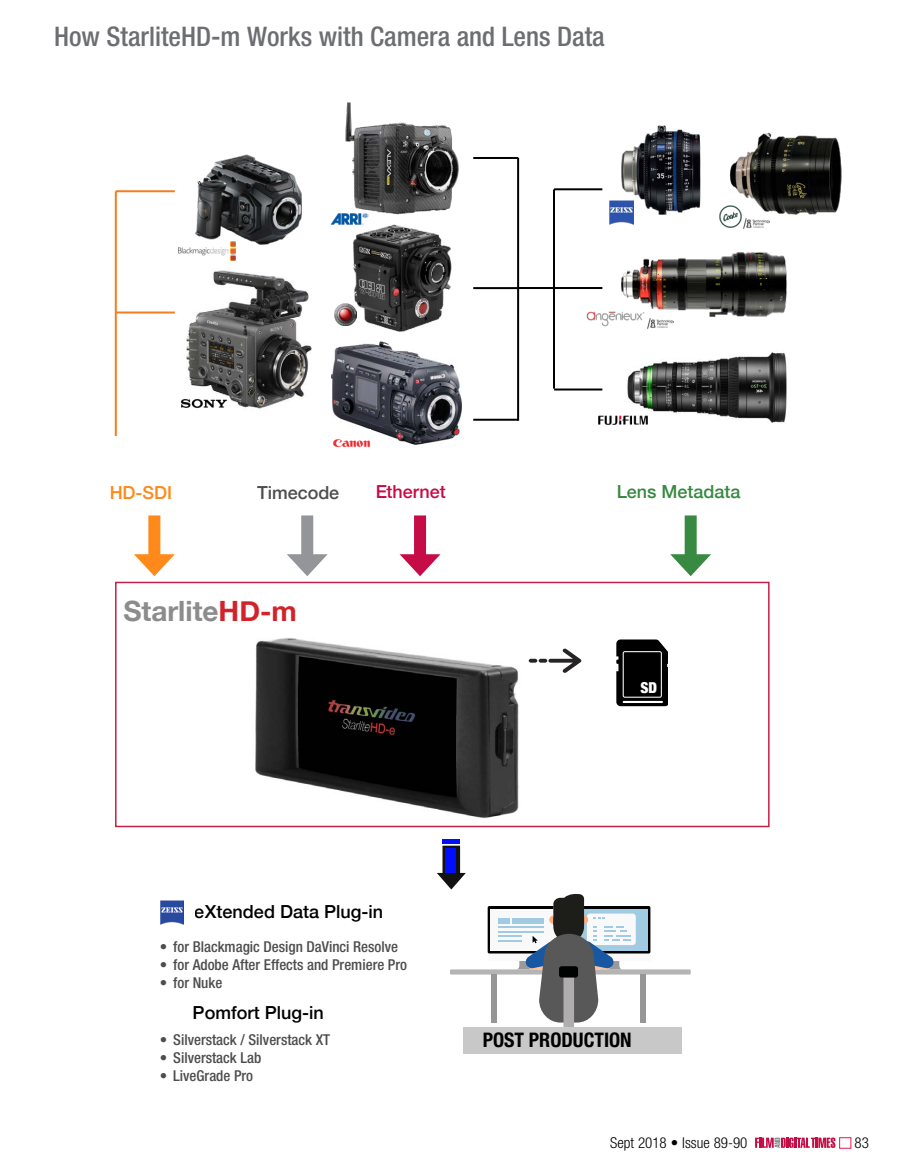
<style>
.page{position:relative;width:905px;height:1175px;background:#fff}
.page>*{position:absolute;margin:0;border:0;box-sizing:border-box;transform-origin:0 0}
.t1{font:700 27.9px "Helvetica Neue";color:#8c8c8c}
.t2{font:500 condensed 27px "Helvetica Neue LT Std";color:#6d6e71}
.t3{font:700 condensed 19.95px "Helvetica Neue";color:#000}
.t4{font:500 18px "Helvetica Neue";color:#000}
.t5{font:500 18px "Helvetica Neue";color:#388941}
.t6{font:500 18px "Helvetica Neue";color:#4d4d4f}
.t7{font:500 18px "Helvetica Neue";color:#c60c46}
.t8{font:500 18px "Helvetica Neue";color:#ff891a}
.t9{font:500 condensed 15px "Helvetica Neue LT Std";color:#4d4d4f}
.t10{font:300 condensed 15px "Helvetica Neue LT Std";color:#000}
.t11{font:900 condensed 15px "Helvetica Neue";color:#fff}
.s1{color:#d2232a}
</style>
<div class="page">
<svg style="left:755px;top:1137px;width:80px;height:10px"></svg>
<div style="left:839px;top:1137px;width:12px;height:11px;border:1px solid #ed174e"></div>
<img style="left:619px;top:352px;width:168px;height:71px">
<img style="left:166px;top:260px;width:166px;height:149px">
<img style="left:332px;top:341px;width:129px;height:104px">
<img style="left:255px;top:638px;width:264px;height:181px">
<img style="left:647px;top:321px;width:26px;height:8px">
<img style="left:743px;top:218px;width:26px;height:11px">
<svg style="left:616px;top:639px;width:51px;height:67px;background:#1c1c1c"></svg>
<img style="left:609px;top:200px;width:24px;height:24px">
<img style="left:587px;top:311px;width:27px;height:16px">
<img style="left:719px;top:205px;width:23px;height:23px">
<img style="left:345px;top:102px;width:114px;height:113px">
<img style="left:614px;top:252px;width:173px;height:69px">
<img style="left:730px;top:132px;width:111px;height:83px">
<img style="left:345px;top:224px;width:107px;height:108px">
<img style="left:195px;top:154px;width:107px;height:91px">
<img style="left:618px;top:125px;width:83px;height:90px">
<img style="left:179px;top:399px;width:50px;height:10px">
<img style="left:334px;top:304px;width:22px;height:22px">
<img style="left:178px;top:241px;width:58px;height:19px">
<img style="left:330px;top:212px;width:39px;height:13px">
<img style="left:332px;top:429px;width:38px;height:19px">
<img style="left:160px;top:901px;width:24px;height:23px">
<div style="left:487px;top:913px;width:80px;height:48px;background:#faf9f9;border-radius:2px"></div>
<div style="left:450px;top:969px;width:240px;height:5px;background:#b5b4b4"></div>
<div style="left:491px;top:974px;width:5px;height:49px;background:#969696"></div>
<div style="left:640px;top:974px;width:6px;height:49px;background:#969696"></div>
<div style="left:487px;top:906px;width:80px;height:47px;background:#000101;border-radius:2px"></div>
<div style="left:490px;top:908px;width:74px;height:42px;background:#faf9f9"></div>
<div style="left:571px;top:913px;width:79px;height:48px;background:#faf9f9;border-radius:2px"></div>
<svg style="left:571px;top:906px;width:79px;height:47px"></svg>
<div style="left:574px;top:908px;width:73px;height:42px;background:#a1cbe3"></div>
<div style="left:587px;top:913px;width:48px;height:32px;background:#faf9f9;border-radius:3px"></div>
<svg style="left:498px;top:894px;width:132px;height:128px"></svg>
<div style="left:563px;top:971px;width:11px;height:64px;background:#afadae"></div>
<div style="left:559px;top:966px;width:19px;height:11px;background:#000101;border-radius:3px"></div>
<div style="left:463px;top:1027px;width:219px;height:27px;background:#c8c8c8"></div>
<hr style="left:473px;top:157px;width:45px;height:2px;background:#000">
<hr style="left:473px;top:287px;width:45px;height:2px;background:#000">
<hr style="left:473px;top:419px;width:45px;height:2px;background:#000">
<hr style="left:554px;top:287px;width:48px;height:2px;background:#000">
<hr style="left:554px;top:388px;width:48px;height:2px;background:#000">
<hr style="left:554px;top:188px;width:48px;height:2px;background:#000">
<hr style="left:518px;top:287px;width:35px;height:2px;background:#000">
<hr style="left:517px;top:158px;width:2px;height:263px;background:#000">
<hr style="left:553px;top:189px;width:2px;height:199px;background:#000">
<svg style="left:528px;top:648px;width:53px;height:25px"></svg>
<svg style="left:437px;top:845px;width:29px;height:44px"></svg>
<hr style="left:442px;top:839px;width:18px;height:4px;background:#000dff">
<div style="left:446px;top:848px;width:10px;height:25px;background:#000dff"></div>
<hr style="left:116px;top:311px;width:59px;height:2px;background:#f57d20">
<hr style="left:116px;top:190px;width:59px;height:2px;background:#f57d20">
<hr style="left:115px;top:191px;width:2px;height:245px;background:#f57d20">
<div style="left:115px;top:581px;width:654px;height:246px;border:1px solid #c62049"></div>
<img style="left:598px;top:416px;width:50px;height:9px">
<div style="left:684px;top:515px;width:12px;height:48px;background:#388941"></div>
<svg style="left:670px;top:554px;width:41px;height:22px"></svg>
<div style="left:414px;top:515px;width:12px;height:48px;background:#c60c46"></div>
<svg style="left:399px;top:554px;width:41px;height:22px"></svg>
<div style="left:301px;top:515px;width:12px;height:48px;background:#939598"></div>
<svg style="left:287px;top:554px;width:41px;height:22px"></svg>
<div style="left:148px;top:515px;width:12px;height:48px;background:#ff891a"></div>
<svg style="left:134px;top:554px;width:41px;height:22px"></svg>
<h2 class="t2" style="left:54px;top:21px;width:552px">How StarliteHD-m Works with Camera and Lens Data</h2>
<p class="t8" style="left:109px;top:478px;width:64px">HD-SDI</p>
<p class="t6" style="left:257px;top:478px;width:84px">Timecode</p>
<p class="t7" style="left:375px;top:477px;width:72px">Ethernet</p>
<p class="t5" style="left:616px;top:477px;width:125px">Lens Metadata</p>
<h1 class="t1" style="left:123px;top:589px;width:175px">Starlite<span class="s1">HD-m</span></h1>
<p class="t11" style="left:640px;top:675px;width:18px">SD</p>
<p class="t4" style="left:195px;top:897px;width:190px">eXtended Data Plug-in</p>
<p class="t9" style="left:160px;top:938px;width:240px">• for Blackmagic Design DaVinci Resolve</p>
<p class="t9" style="left:160px;top:956px;width:249px">• for Adobe After Effects and Premiere Pro</p>
<p class="t9" style="left:160px;top:974px;width:64px">• for Nuke</p>
<p class="t4" style="left:193px;top:998px;width:133px">Pomfort Plug-in</p>
<p class="t9" style="left:160px;top:1030px;width:172px">• Silverstack / Silverstack XT</p>
<p class="t9" style="left:160px;top:1048px;width:103px">• Silverstack Lab</p>
<p class="t9" style="left:160px;top:1066px;width:95px">• LiveGrade Pro</p>
<h3 class="t3" style="left:482px;top:1023px;width:150px">POST PRODUCTION</h3>
<p class="t10" style="left:610px;top:1134px;width:139px">Sept 2018 • Issue 89-90</p>
<p class="t10" style="left:854px;top:1134px;width:16px">83</p>
</div>
